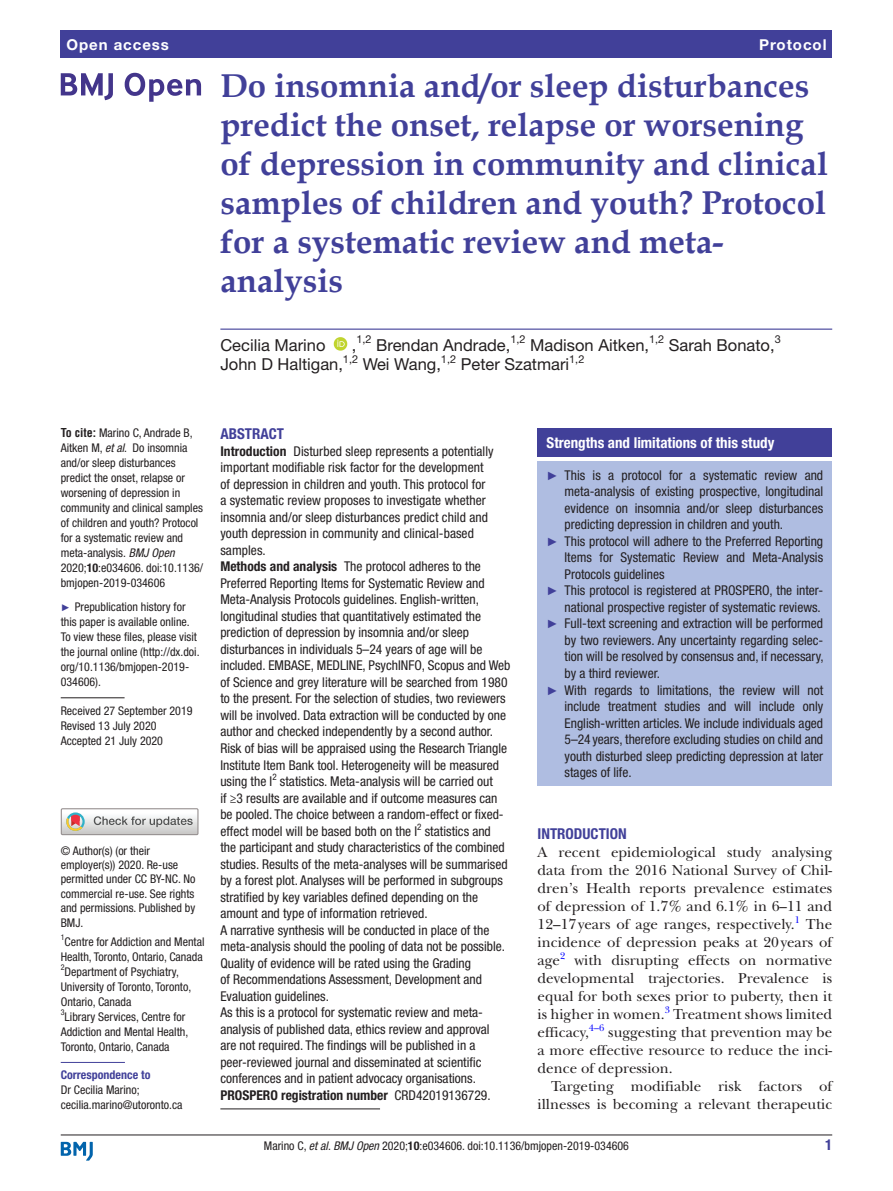
<style>
.page{position:relative;width:893px;height:1191px;background:#fff}
.page>*{position:absolute;margin:0;border:0;box-sizing:border-box;transform-origin:0 0}
.t1{font:700 33px/39px "Book Antiqua";color:#414099}
.t2{font:16.5px "Helvetica Neue LT Std";color:#231f20}
.t3{font:15px/18px "New Baskerville";color:#231f20;text-align:justify}
.t4{font:700 condensed 15px "Helvetica Neue LT Std";color:#fff}
.t5{font:700 condensed 15px "Helvetica Neue LT Std";color:#414099}
.t6{font:700 15px "Helvetica Neue LT Std";letter-spacing:.065em;color:#fff}
.t7{font:condensed 13.5px/16.5px "Helvetica Neue LT Std";color:#231f20}
.t8{font:condensed 12px/15px "Helvetica Neue LT Std";color:#231f20}
.t9{font:700 condensed 12px "Helvetica Neue LT Std";color:#414099}
.t10{font:10.95px "Helvetica Neue LT Std";color:#231f20}
.t11{font:9.9px "New Baskerville";color:#00f}
.t12{font:condensed 7.95px "Helvetica Neue LT Std";color:#231f20}
.s1{font-family:"Helvetica LT Std";font-weight:700}
.s2{font-style:italic}
.s3{font-weight:700}
.s4{font-family:"Arial";font-stretch:normal;font-size:9.75px;color:#414099}
.s5{font-family:"Arial";font-stretch:normal;font-size:12px;color:#414099}
</style>
<div class="page">
<hr style="left:61px;top:1134px;width:771px;height:1px;background:#231f20">
<svg style="left:61px;top:1141px;width:32px;height:19px"></svg>
<div style="left:61px;top:31px;width:771px;height:27px;background:#414099"></div>
<hr style="left:220px;top:328px;width:612px;height:2px;background:#414099">
<svg style="left:334px;top:337px;width:13px;height:14px"></svg>
<hr style="left:61px;top:697px;width:64px;height:1px;background:#231f20">
<hr style="left:61px;top:1062px;width:64px;height:1px;background:#414099">
<svg style="left:61px;top:73px;width:52px;height:27px"></svg>
<svg style="left:125px;top:73px;width:76px;height:29px"></svg>
<div style="left:61px;top:808px;width:138px;height:27px;border:1px solid #969090"></div>
<svg style="left:61px;top:808px;width:137px;height:26px"></svg>
<hr style="left:220px;top:1108px;width:160px;height:1px;background:#231f20">
<div style="left:538px;top:428px;width:294px;height:29px;background:#414099"></div>
<div style="left:538px;top:461px;width:294px;height:325px;background:#afbde1"></div>
<p class="t6" style="left:66px;top:35px;width:104px">Open access</p>
<p class="t6" style="left:759px;top:35px;width:69px">Protocol</p>
<h1 class="t1" style="left:220px;top:66px;width:609px">Do insomnia and/or sleep disturbances predict the onset, relapse or worsening of depression in community and clinical samples of children and youth? Protocol for a systematic review and meta&shy;analysis</h1>
<p class="t2" style="left:220px;top:335px;width:107px">Cecilia Marino</p>
<p class="t2" style="left:352px;top:335px;width:6px">,</p>
<p class="t10" style="left:356px;top:333px;width:17px">1,2</p>
<p class="t2" style="left:376px;top:335px;width:136px">Brendan Andrade,</p>
<p class="t10" style="left:510px;top:333px;width:17px">1,2</p>
<p class="t2" style="left:530px;top:335px;width:120px">Madison Aitken,</p>
<p class="t10" style="left:649px;top:333px;width:17px">1,2</p>
<p class="t2" style="left:669px;top:335px;width:107px">Sarah Bonato,</p>
<p class="t10" style="left:775px;top:333px;width:8px">3</p>
<p class="t2" style="left:220px;top:354px;width:124px">John D Haltigan,</p>
<p class="t10" style="left:343px;top:352px;width:17px">1,2</p>
<p class="t2" style="left:363px;top:354px;width:80px">Wei Wang,</p>
<p class="t10" style="left:441px;top:352px;width:17px">1,2</p>
<p class="t2" style="left:461px;top:354px;width:110px">Peter Szatmari</p>
<p class="t10" style="left:569px;top:352px;width:17px">1,2</p>
<p class="t8" style="left:61px;top:425px;width:144px"><span class="s1">To cite:</span> Marino C, Andrade B,<br>Aitken M, <span class="s2">et al</span>. Do insomnia and/or sleep disturbances predict the onset, relapse or worsening of depression in community and clinical samples of children and youth? Protocol for a systematic review and meta-analysis. <span class="s2">BMJ Open<br></span>2020;<span class="s3">10</span>:e034606. doi:10.1136/ bmjopen-2019-034606</p>
<p class="t8" style="left:61px;top:599px;width:140px"><span class="s4">►</span> Prepublication history for this paper is available online.<br>To view these files, please visit the journal online (http://dx.doi. org/10.1136/bmjopen-2019-<br>034606).</p>
<p class="t8" style="left:61px;top:703px;width:133px">Received 27 September 2019<br>Revised 13 July 2020<br>Accepted 21 July 2020</p>
<p class="t8" style="left:61px;top:843px;width:136px;line-height:14.4px">© Author(s) (or their employer(s)) 2020. Re-use permitted under CC BY-NC. No commercial re-use. See rights and permissions. Published by<br>BMJ.</p>
<p class="t12" style="left:61px;top:933px;width:5px">1</p>
<p class="t8" style="left:61px;top:934px;width:145px;text-align:center">Centre for Addiction and Mental<br>Health, Toronto, Ontario, Canada</p>
<p class="t12" style="left:61px;top:963px;width:5px">2</p>
<p class="t8" style="left:61px;top:964px;width:132px;text-indent:4px">Department of Psychiatry,<br>University of Toronto, Toronto,<br>Ontario, Canada<br><sup>3</sup>Library Services, Centre for<br>Addiction and Mental Health,<br>Toronto, Ontario, Canada</p>
<p class="t9" style="left:61px;top:1067px;width:91px">Correspondence to</p>
<p class="t8" style="left:61px;top:1082px;width:123px">Dr Cecilia Marino; cecilia.marino@utoronto.ca</p>
<p class="t5" style="left:220px;top:425px;width:65px">ABSTRACT</p>
<p class="t7" style="left:220px;top:442px;width:292px"><span class="s3">Introduction</span> Disturbed sleep represents a potentially important modifiable risk factor for the development<br>of depression in children and youth. This protocol for<br>a systematic review proposes to investigate whether insomnia and/or sleep disturbances predict child and youth depression in community and clinical-based samples.<br><span class="s3">Methods and analysis</span> The protocol adheres to the Preferred Reporting Items for Systematic Review and Meta-Analysis Protocols guidelines. English-written, longitudinal studies that quantitatively estimated the prediction of depression by insomnia and/or sleep disturbances in individuals 5–24 years of age will be included. EMBASE, MEDLINE, PsychINFO, Scopus and Web of Science and grey literature will be searched from 1980 to the present. For the selection of studies, two reviewers will be involved. Data extraction will be conducted by one author and checked independently by a second author.<br>Risk of bias will be appraised using the Research Triangle Institute Item Bank tool. Heterogeneity will be measured using the I<sup>2</sup> statistics. Meta-analysis will be carried out<br>if ≥3 results are available and if outcome measures can be pooled. The choice between a random-effect or fixed&shy;effect model will be based both on the I<sup>2</sup> statistics and<br>the participant and study characteristics of the combined studies. Results of the meta-analyses will be summarised by a forest plot. Analyses will be performed in subgroups stratified by key variables defined depending on the amount and type of information retrieved.<br>A narrative synthesis will be conducted in place of the meta-analysis should the pooling of data not be possible.<br>Quality of evidence will be rated using the Grading<br>of Recommendations Assessment, Development and Evaluation guidelines.<br>As this is a protocol for systematic review and meta&shy;analysis of published data, ethics review and approval<br>are not required. The findings will be published in a peer-reviewed journal and disseminated at scientific conferences and in patient advocacy organisations.<br><span class="s3">PROSPERO registration number</span> CRD42019136729.</p>
<p class="t4" style="left:547px;top:434px;width:229px">Strengths and limitations of this study</p>
<p class="t7" style="left:547px;top:467px;width:278px"><span class="s5">►</span> This is a protocol for a systematic review and</p>
<p class="t7" style="left:565px;top:483px;width:260px">meta-analysis of existing prospective, longitudinal</p>
<p class="t7" style="left:565px;top:500px;width:260px">evidence on insomnia and/or sleep disturbances</p>
<p class="t7" style="left:565px;top:516px;width:220px">predicting depression in children and youth.</p>
<p class="t7" style="left:547px;top:533px;width:278px"><span class="s5">►</span> This protocol will adhere to the Preferred Reporting</p>
<p class="t7" style="left:565px;top:549px;width:260px">Items for Systematic Review and Meta-Analysis</p>
<p class="t7" style="left:565px;top:566px;width:101px">Protocols guidelines</p>
<p class="t7" style="left:547px;top:582px;width:278px"><span class="s5">►</span> This protocol is registered at PROSPERO, the inter-</p>
<p class="t7" style="left:565px;top:599px;width:258px">national prospective register of systematic reviews.</p>
<p class="t7" style="left:547px;top:615px;width:278px"><span class="s5">►</span> Full-text screening and extraction will be performed</p>
<p class="t7" style="left:565px;top:632px;width:260px">by two reviewers. Any uncertainty regarding selec-</p>
<p class="t7" style="left:565px;top:648px;width:261px">tion will be resolved by consensus and, if necessary,</p>
<p class="t7" style="left:565px;top:665px;width:97px">by a third reviewer.</p>
<p class="t7" style="left:547px;top:681px;width:278px"><span class="s5">►</span> With regards to limitations, the review will not</p>
<p class="t7" style="left:565px;top:698px;width:260px">include treatment studies and will include only</p>
<p class="t7" style="left:565px;top:714px;width:260px">English-written articles. We include individuals aged</p>
<p class="t7" style="left:565px;top:731px;width:260px">5–24 years, therefore excluding studies on child and</p>
<p class="t7" style="left:565px;top:747px;width:260px">youth disturbed sleep predicting depression at later</p>
<p class="t7" style="left:565px;top:764px;width:69px">stages of life.</p>
<p class="t5" style="left:538px;top:825px;width:91px">INTRODUCTION</p>
<p class="t3" style="left:538px;top:843px;width:296px">A recent epidemiological study analysing data from the 2016 National Survey of Chil&shy;dren’s Health reports prevalence estimates of depression of 1.7% and 6.1% in 6–11 and 12–17years of age ranges, respectively.</p>
<p class="t11" style="left:795px;top:913px;width:7px">1</p>
<p class="t3" style="left:538px;top:915px;width:296px;text-indent:268px">The incidence of depression peaks at 20years of age</p>
<p class="t11" style="left:560px;top:949px;width:7px">2</p>
<p class="t3" style="left:538px;top:951px;width:296px;text-indent:37px">with disrupting effects on normative developmental trajectories. Prevalence is equal for both sexes prior to puberty, then it is higher in women.<sup>3</sup> Treatment shows limited efficacy,</p>
<p class="t11" style="left:589px;top:1021px;width:17px">4–6</p>
<p class="t3" style="left:538px;top:1023px;width:296px;text-indent:71px">suggesting that prevention may be a more effective resource to reduce the inci&shy;dence of depression.</p>
<p class="t3" style="left:538px;top:1077px;width:296px;text-align:right">Targeting modifiable risk factors of illnesses is becoming a relevant therapeutic</p>
<p class="t8" style="left:264px;top:1137px;width:367px">Marino C, <span class="s2">et al</span>. <span class="s2">BMJ Open</span> 2020;<span class="s3">10</span>:e034606. doi:10.1136/bmjopen-2019-034606</p>
<p class="t5" style="left:825px;top:1135px;width:9px">1</p>
</div>
